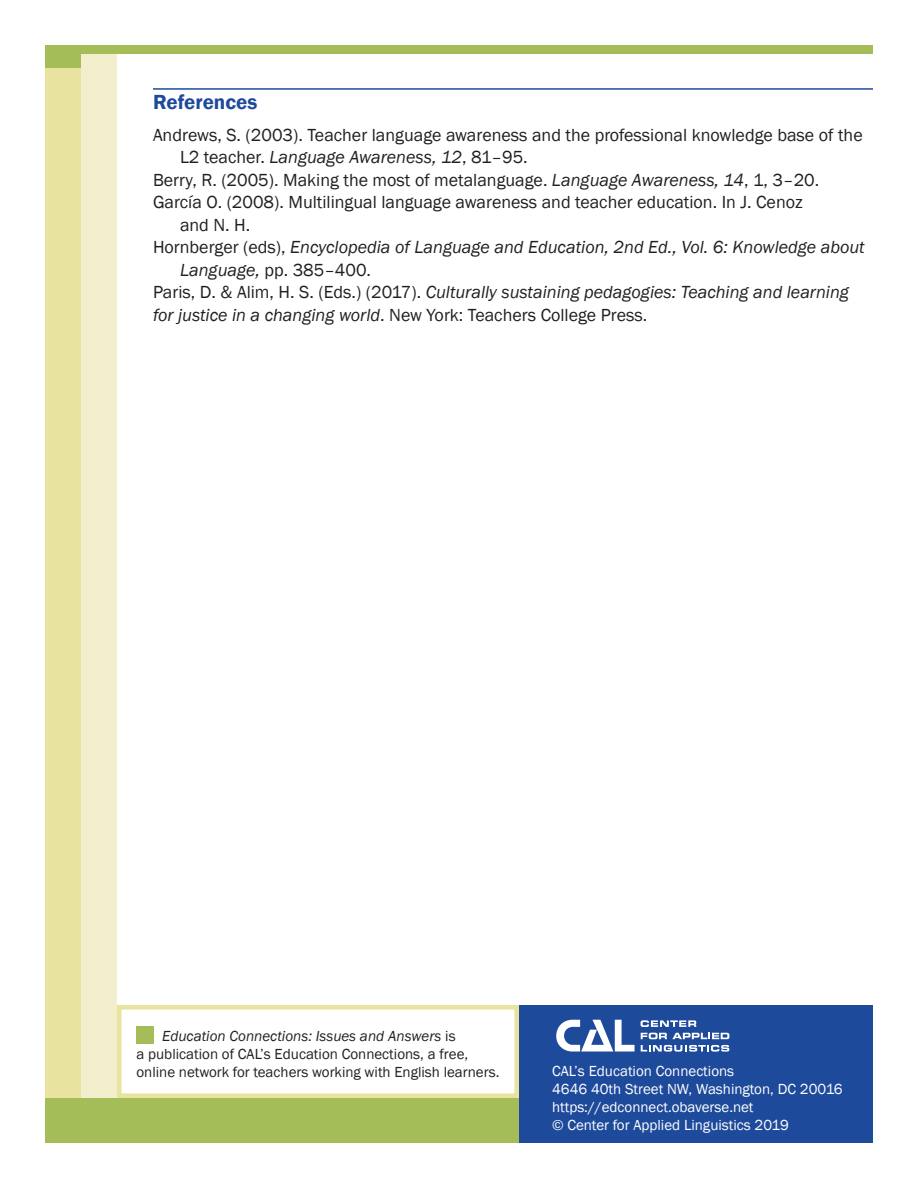
<style>
.page{position:relative;width:918px;height:1188px;background:#fff}
.page>*{position:absolute;margin:0;border:0;box-sizing:border-box;transform-origin:0 0}
.t1{font:600 21px "Franklin Gothic";color:#1e4a9c}
.t2{font:18px "Franklin Gothic";color:#231f20}
.t3{font:italic 18px "Franklin Gothic";color:#231f20}
.t4{font:15px/18px "Franklin Gothic";color:#231f20}
.t5{font:15px/18px "Franklin Gothic";color:#fff}
.s1{font-style:normal}
.s2{font-style:italic}
</style>
<div class="page">
<div style="left:45px;top:54px;width:36px;height:1082px;background:#e9e3a0"></div>
<div style="left:81px;top:54px;width:36px;height:1086px;background:#f3efcd"></div>
<div style="left:45px;top:45px;width:828px;height:9px;background:#a5bd58"></div>
<div style="left:45px;top:45px;width:36px;height:23px;background:#a5bd58"></div>
<div style="left:45px;top:1098px;width:828px;height:45px;background:#a5bd58"></div>
<div style="left:136px;top:1026px;width:18px;height:18px;background:#a5bd58"></div>
<div style="left:117px;top:1005px;width:402px;height:93px;border:4px solid #e9e3a0"></div>
<div style="left:519px;top:1005px;width:354px;height:138px;background:#1e4a9c"></div>
<svg style="left:556px;top:1020px;width:79px;height:32px"></svg>
<svg style="left:641px;top:1020px;width:55px;height:7px"></svg>
<svg style="left:641px;top:1033px;width:88px;height:6px"></svg>
<svg style="left:641px;top:1045px;width:88px;height:7px"></svg>
<hr style="left:153px;top:88px;width:720px;height:2px;background:#1e4a9c">
<p class="t1" style="left:153px;top:89px;width:106px">References</p>
<p class="t2" style="left:153px;top:124px;width:711px">Andrews, S. (2003). Teacher language awareness and the professional knowledge base of the</p>
<p class="t3" style="left:180px;top:146px;width:349px"><span class="s1">L2 teacher.</span> Language Awareness, 12<span class="s1">, 81–95.</span></p>
<p class="t2" style="left:153px;top:169px;width:668px">Berry, R. (2005). Making the most of metalanguage. <span class="s2">Language Awareness, 14</span>, 1, 3–20.</p>
<p class="t2" style="left:153px;top:191px;width:651px">García O. (2008). Multilingual language awareness and teacher education. In J. Cenoz</p>
<p class="t2" style="left:180px;top:214px;width:72px">and N. H.</p>
<p class="t3" style="left:153px;top:236px;width:713px"><span class="s1">Hornberger (eds),</span> Encyclopedia of Language and Education, 2nd Ed., Vol. 6: Knowledge about</p>
<p class="t2" style="left:180px;top:259px;width:193px"><span class="s2">Language,</span> pp. 385–400.</p>
<p class="t3" style="left:153px;top:281px;width:697px"><span class="s1">Paris, D. &amp; Alim, H. S. (Eds.) (2017).</span> Culturally sustaining pedagogies: Teaching and learning</p>
<p class="t2" style="left:153px;top:304px;width:496px"><span class="s2">for justice in a changing world</span>. New York: Teachers College Press.</p>
<p class="t4" style="left:136px;top:1027px;width:365px;text-indent:26px"><span class="s2">Education Connections: Issues and Answers</span> is<br>a publication of CAL’s Education Connections, a free, online network for teachers working with English learners.</p>
<p class="t5" style="left:552px;top:1062px;width:292px">CAL’s Education Connections<br>4646 40th Street NW, Washington, DC 20016 https://edconnect.obaverse.net<br>© Center for Applied Linguistics 2019</p>
</div>
